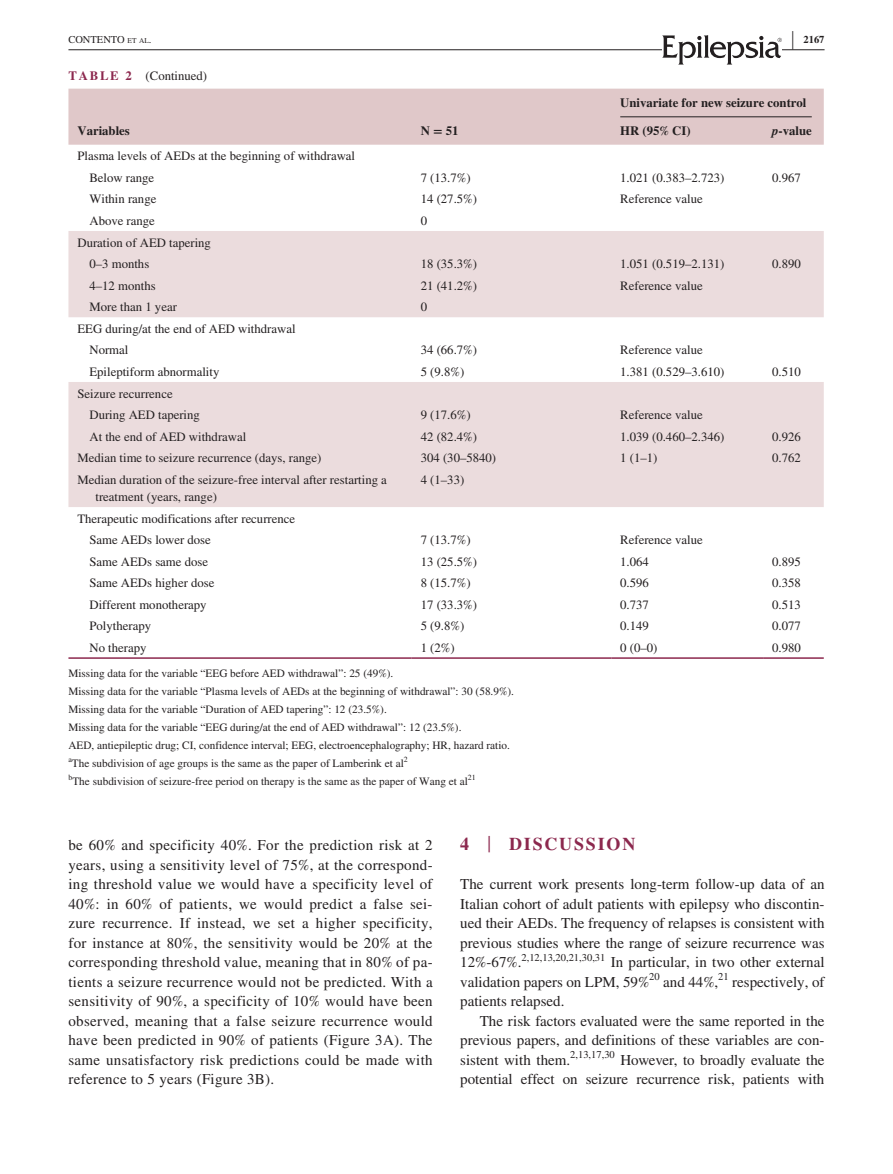
<style>
.page{position:relative;width:893px;height:1174px;background:#fff}
.page>*{position:absolute;margin:0;border:0;box-sizing:border-box;transform-origin:0 0}
.t1{font:700 25.95px "STIX";color:#231f20;scale:.36 1}
.t2{font:700 18px "STIX";letter-spacing:.1em;color:#8c284e}
.t3{font:15px/19.5px "STIX";color:#231f20;text-align:justify}
.t4{font:12.75px/21.6px "STIX";color:#231f20}
.t5{font:700 12.75px/28px "STIX";color:#231f20}
.t6{font:11.25px/18px "STIX";color:#231f20}
.t7{font:10.5px "STIX";color:#231f20}
.t8{font:10.5px "STIX";color:#231f20}
.t9{font:700 10.5px "STIX";color:#231f20}
.t10{font:7.8px "STIX";color:#231f20}
.s1{font-size:7.35px}
.s2{font-weight:700;color:#8c284e}
.s3{font-style:italic}
.s4{font-weight:400;font-size:23.7px}
</style>
<div class="page">
<hr style="left:68px;top:49px;width:756px;height:1px;background:#231f20">
<svg style="left:662px;top:35px;width:120px;height:30px"></svg>
<div style="left:68px;top:89px;width:756px;height:56px;background:#e0c8c9"></div>
<svg style="left:68px;top:231px;width:756px;height:276px;fill:#ebdcdd"></svg>
<hr style="left:68px;top:657px;width:344px;height:2px;background:#8c284e">
<hr style="left:412px;top:657px;width:199px;height:2px;background:#8c284e">
<hr style="left:611px;top:657px;width:152px;height:2px;background:#8c284e">
<hr style="left:763px;top:657px;width:61px;height:2px;background:#8c284e">
<hr style="left:620px;top:116px;width:192px;height:1px;background:#231f20">
<h1 class="t1" style="left:792px;top:25px;width:7px">|</h1>
<p class="t8" style="left:68px;top:32px;width:85px">CONTENTO <span class="s1">et al</span>.</p>
<p class="t9" style="left:803px;top:33px;width:22px">2167</p>
<p class="t4" style="left:68px;top:65px;width:140px"><span class="s2">TABLE 2</span> (Continued)</p>
<p class="t5" style="left:77px;top:117px;width:54px">Variables</p>
<p class="t5" style="left:421px;top:117px;width:39px">N = 51</p>
<p class="t5" style="left:620px;top:89px;width:188px">Univariate for new seizure control<br>HR (95% CI)</p>
<p class="t5" style="left:772px;top:117px;width:41px"><span class="s3">p</span>-value</p>
<p class="t4" style="left:89px;top:146px;width:267px;text-indent:-12px">Plasma levels of AEDs at the beginning of withdrawal<br>Below range</p>
<p class="t4" style="left:421px;top:168px;width:51px">7 (13.7%)</p>
<p class="t4" style="left:620px;top:168px;width:106px">1.021 (0.383–2.723)</p>
<p class="t4" style="left:772px;top:168px;width:30px">0.967</p>
<p class="t4" style="left:89px;top:189px;width:68px">Within range</p>
<p class="t4" style="left:421px;top:189px;width:58px">14 (27.5%)</p>
<p class="t4" style="left:620px;top:189px;width:84px">Reference value</p>
<p class="t4" style="left:89px;top:211px;width:67px">Above range</p>
<p class="t4" style="left:421px;top:211px;width:8px">0</p>
<p class="t4" style="left:89px;top:232px;width:123px;text-indent:-12px">Duration of AED tapering<br>0–3 months</p>
<p class="t4" style="left:421px;top:254px;width:58px">18 (35.3%)</p>
<p class="t4" style="left:620px;top:254px;width:106px">1.051 (0.519–2.131)</p>
<p class="t4" style="left:772px;top:254px;width:30px">0.890</p>
<p class="t4" style="left:89px;top:275px;width:68px">4–12 months</p>
<p class="t4" style="left:421px;top:275px;width:58px">21 (41.2%)</p>
<p class="t4" style="left:620px;top:275px;width:84px">Reference value</p>
<p class="t4" style="left:89px;top:297px;width:89px">More than 1 year</p>
<p class="t4" style="left:421px;top:297px;width:8px">0</p>
<p class="t4" style="left:89px;top:318px;width:208px;text-indent:-12px">EEG during/at the end of AED withdrawal<br>Normal</p>
<p class="t4" style="left:421px;top:340px;width:58px">34 (66.7%)</p>
<p class="t4" style="left:620px;top:340px;width:84px">Reference value</p>
<p class="t4" style="left:89px;top:362px;width:131px">Epileptiform abnormality</p>
<p class="t4" style="left:421px;top:362px;width:45px">5 (9.8%)</p>
<p class="t4" style="left:620px;top:362px;width:106px">1.381 (0.529–3.610)</p>
<p class="t4" style="left:772px;top:362px;width:30px">0.510</p>
<p class="t4" style="left:89px;top:383px;width:112px;text-indent:-12px">Seizure recurrence<br>During AED tapering</p>
<p class="t4" style="left:421px;top:405px;width:51px">9 (17.6%)</p>
<p class="t4" style="left:620px;top:405px;width:84px">Reference value</p>
<p class="t4" style="left:89px;top:426px;width:158px">At the end of AED withdrawal</p>
<p class="t4" style="left:421px;top:426px;width:58px">42 (82.4%)</p>
<p class="t4" style="left:620px;top:426px;width:106px">1.039 (0.460–2.346)</p>
<p class="t4" style="left:772px;top:426px;width:30px">0.926</p>
<p class="t4" style="left:77px;top:448px;width:245px">Median time to seizure recurrence (days, range)</p>
<p class="t4" style="left:421px;top:448px;width:77px">304 (30–5840)</p>
<p class="t4" style="left:620px;top:448px;width:39px">1 (1–1)</p>
<p class="t4" style="left:772px;top:448px;width:30px">0.762</p>
<p class="t4" style="left:95px;top:472px;width:293px;line-height:17.2px;text-indent:-18px">Median duration of the seizure-free interval after restarting a treatment (years, range)</p>
<p class="t4" style="left:421px;top:469px;width:45px">4 (1–33)</p>
<p class="t4" style="left:89px;top:508px;width:207px;text-indent:-12px">Therapeutic modifications after recurrence<br>Same AEDs lower dose</p>
<p class="t4" style="left:421px;top:530px;width:51px">7 (13.7%)</p>
<p class="t4" style="left:620px;top:530px;width:84px">Reference value</p>
<p class="t4" style="left:89px;top:551px;width:120px">Same AEDs same dose</p>
<p class="t4" style="left:421px;top:551px;width:58px">13 (25.5%)</p>
<p class="t4" style="left:620px;top:551px;width:30px">1.064</p>
<p class="t4" style="left:772px;top:551px;width:30px">0.895</p>
<p class="t4" style="left:89px;top:573px;width:127px">Same AEDs higher dose</p>
<p class="t4" style="left:421px;top:573px;width:51px">8 (15.7%)</p>
<p class="t4" style="left:620px;top:573px;width:30px">0.596</p>
<p class="t4" style="left:772px;top:573px;width:30px">0.358</p>
<p class="t4" style="left:89px;top:594px;width:119px">Different monotherapy</p>
<p class="t4" style="left:421px;top:594px;width:58px">17 (33.3%)</p>
<p class="t4" style="left:620px;top:594px;width:30px">0.737</p>
<p class="t4" style="left:772px;top:594px;width:30px">0.513</p>
<p class="t4" style="left:89px;top:616px;width:63px">Polytherapy</p>
<p class="t4" style="left:421px;top:616px;width:45px">5 (9.8%)</p>
<p class="t4" style="left:620px;top:616px;width:30px">0.149</p>
<p class="t4" style="left:772px;top:616px;width:30px">0.077</p>
<p class="t4" style="left:89px;top:638px;width:59px">No therapy</p>
<p class="t4" style="left:421px;top:638px;width:35px">1 (2%)</p>
<p class="t4" style="left:620px;top:638px;width:39px">0 (0–0)</p>
<p class="t4" style="left:772px;top:638px;width:30px">0.980</p>
<p class="t6" style="left:68px;top:665px;width:447px">Missing data for the variable “EEG before AED withdrawal”: 25 (49%).<br>Missing data for the variable “Plasma levels of AEDs at the beginning of withdrawal”: 30 (58.9%).<br>Missing data for the variable “Duration of AED tapering”: 12 (23.5%).<br>Missing data for the variable “EEG during/at the end of AED withdrawal”: 12 (23.5%).<br>AED, antiepileptic drug; CI, confidence interval; EEG, electroencephalography; HR, hazard ratio.</p>
<p class="t10" style="left:68px;top:754px;width:5px">a</p>
<p class="t6" style="left:72px;top:755px;width:333px">The subdivision of age groups is the same as the paper of Lamberink et al</p>
<p class="t10" style="left:404px;top:754px;width:5px">2</p>
<p class="t6" style="left:68px;top:773px;width:401px"><sup>b</sup>The subdivision of seizure-free period on therapy is the same as the paper of Wang et al</p>
<p class="t10" style="left:468px;top:772px;width:9px">21</p>
<p class="t3" style="left:68px;top:836px;width:366px">be 60% and specificity 40%. For the prediction risk at 2 years, using a sensitivity level of 75%, at the correspond&shy;ing threshold value we would have a specificity level of 40%: in 60% of patients, we would predict a false sei&shy;zure recurrence. If instead, we set a higher specificity, for instance at 80%, the sensitivity would be 20% at the corresponding threshold value, meaning that in 80% of pa&shy;tients a seizure recurrence would not be predicted. With a sensitivity of 90%, a specificity of 10% would have been observed, meaning that a false seizure recurrence would have been predicted in 90% of patients (Figure 3A). The same unsatisfactory risk predictions could be made with reference to 5 years (Figure 3B).</p>
<p class="t2" style="left:460px;top:833px;width:176px">4 <span class="s4">|</span> DISCUSSION</p>
<p class="t3" style="left:460px;top:875px;width:366px">The current work presents long-term follow-up data of an Italian cohort of adult patients with epilepsy who discontin&shy;ued their AEDs. The frequency of relapses is consistent with previous studies where the range of seizure recurrence was 12%-67%.</p>
<p class="t7" style="left:521px;top:950px;width:85px">2,12,13,20,21,30,31</p>
<p class="t3" style="left:460px;top:953px;width:366px;text-indent:150px">In particular, in two other external validation papers on LPM, 59%</p>
<p class="t7" style="left:649px;top:969px;width:12px">20</p>
<p class="t3" style="left:663px;top:973px;width:57px">and 44%,</p>
<p class="t7" style="left:718px;top:969px;width:12px">21</p>
<p class="t3" style="left:732px;top:973px;width:94px">respectively, of</p>
<p class="t3" style="left:460px;top:992px;width:106px">patients relapsed.</p>
<p class="t3" style="left:480px;top:1012px;width:346px">The risk factors evaluated were the same reported in the</p>
<p class="t3" style="left:460px;top:1031px;width:366px">previous papers, and definitions of these variables are con-</p>
<p class="t3" style="left:460px;top:1051px;width:111px">sistent with them.</p>
<p class="t7" style="left:570px;top:1047px;width:46px">2,13,17,30</p>
<p class="t3" style="left:460px;top:1051px;width:366px;text-align:right">However, to broadly evaluate the<br>potential effect on seizure recurrence risk, patients with</p>
</div>
